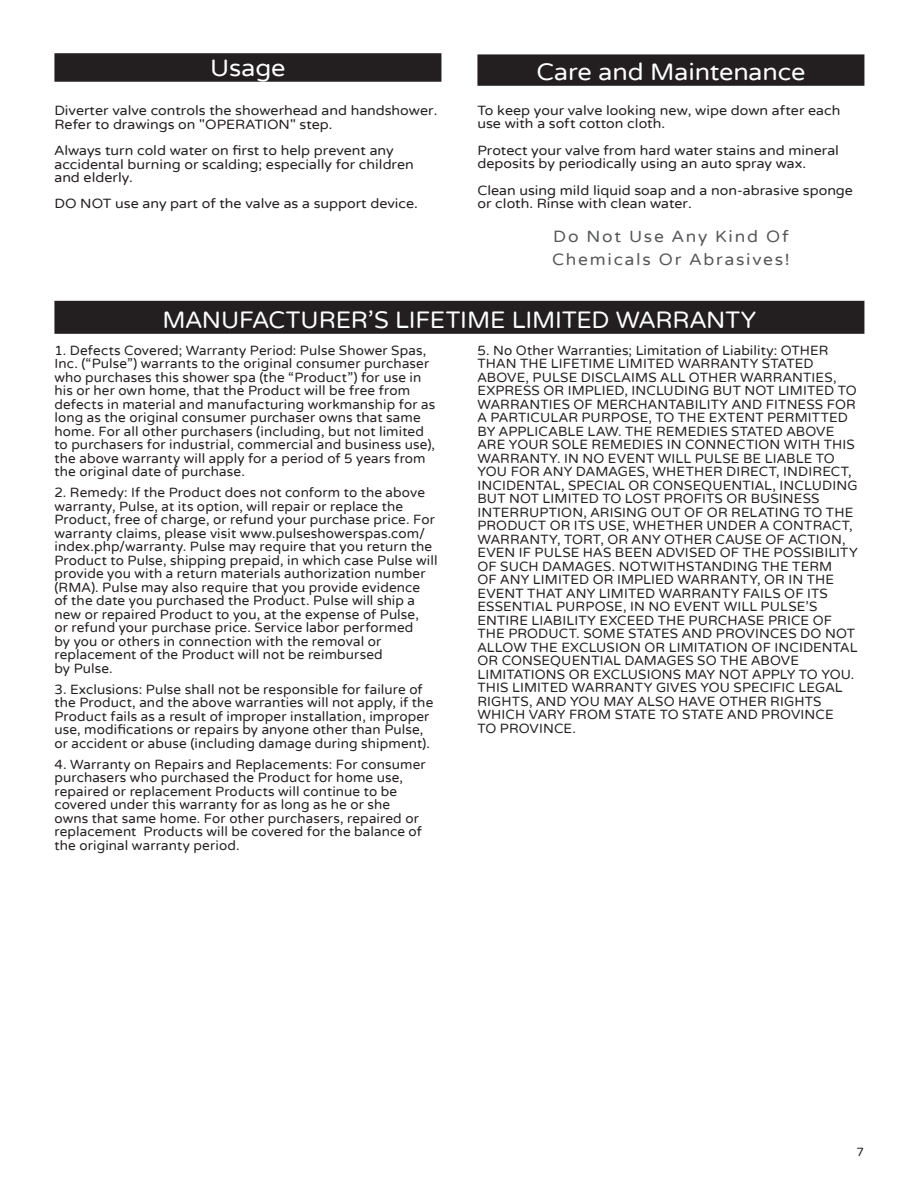
<style>
.page{position:relative;width:918px;height:1188px;background:#fff}
.page>*{position:absolute;margin:0;border:0;box-sizing:border-box;transform-origin:0 0}
.Header_BAR{font:24px "Varela Round";letter-spacing:-.005em;color:#fff}
.Header_BAR-2{font:24px "Varela Round";letter-spacing:-.005em;color:#fff;scale:1.05 1}
.Header_BAR_2{font:24px "Varela Round";letter-spacing:-.005em;color:#fff;scale:1.05 1}
.Body_Copy{font:16.5px/22.8px "Varela Round";letter-spacing:.1em;color:#57585a;scale:1.05 1}
.Warranty_BODY{font:13.5px/13.5px "Varela Round";letter-spacing:.01em;color:#231f20}
.Body_Copy-2{font:13.5px/13.5px "Varela Round";color:#231f20;scale:1.05 1}
.t1{font:12px "Varela Round";color:#231f20}
</style>
<div class="page">
<div style="left:54px;top:53px;width:387px;height:29px;background:#231f20"></div>
<div style="left:54px;top:301px;width:810px;height:33px;background:#231f20"></div>
<div style="left:477px;top:54px;width:387px;height:32px;background:#231f20"></div>
<p class="Header_BAR_2" style="left:210px;top:54px;width:73px">Usage</p>
<p class="Body_Copy-2" style="left:54px;top:104px;width:366px">Diverter valve controls the showerhead and handshower.<br>Refer to drawings on "OPERATION" step.</p>
<p class="Body_Copy-2" style="left:54px;top:144px;width:344px">Always turn cold water on first to help prevent any accidental burning or scalding; especially for children and elderly.</p>
<p class="Body_Copy-2" style="left:54px;top:197px;width:348px">DO NOT use any part of the valve as a support device.</p>
<p class="Header_BAR-2" style="left:536px;top:58px;width:258px">Care and Maintenance</p>
<p class="Body_Copy-2" style="left:477px;top:104px;width:347px">To keep your valve looking new, wipe down after each use with a soft cotton cloth.</p>
<p class="Body_Copy-2" style="left:477px;top:144px;width:346px">Protect your valve from hard water stains and mineral deposits by periodically using an auto spray wax.</p>
<p class="Body_Copy-2" style="left:477px;top:184px;width:359px">Clean using mild liquid soap and a non-abrasive sponge or cloth. Rinse with clean water.</p>
<p class="Body_Copy" style="left:552px;top:226px;width:228px">Do Not Use Any Kind Of<br>Chemicals Or Abrasives!</p>
<p class="Header_BAR" style="left:162px;top:306px;width:595px">MANUFACTURER'S LIFETIME LIMITED WARRANTY</p>
<p class="Warranty_BODY" style="left:54px;top:344px;width:382px">1. Defects Covered; Warranty Period: Pulse Shower Spas, Inc. (“Pulse”) warrants to the original consumer purchaser who purchases this shower spa (the “Product”) for use in his or her own home, that the Product will be free from defects in material and manufacturing workmanship for as long as the original consumer purchaser owns that same home. For all other purchasers (including, but not limited to purchasers for industrial, commercial and business use), the above warranty will apply for a period of 5 years from the original date of purchase.</p>
<p class="Warranty_BODY" style="left:54px;top:486px;width:385px">2. Remedy: If the Product does not conform to the above warranty, Pulse, at its option, will repair or replace the Product, free of charge, or refund your purchase price. For warranty claims, please visit www.pulseshowerspas.com/ index.php/warranty. Pulse may require that you return the Product to Pulse, shipping prepaid, in which case Pulse will provide you with a return materials authorization number (RMA). Pulse may also require that you provide evidence<br>of the date you purchased the Product. Pulse will ship a new or repaired Product to you, at the expense of Pulse,<br>or refund your purchase price. Service labor performed<br>by you or others in connection with the removal or replacement of the Product will not be reimbursed<br>by Pulse.</p>
<p class="Warranty_BODY" style="left:54px;top:683px;width:380px">3. Exclusions: Pulse shall not be responsible for failure of the Product, and the above warranties will not apply, if the Product fails as a result of improper installation, improper use, modifications or repairs by anyone other than Pulse, or accident or abuse (including damage during shipment).</p>
<p class="Warranty_BODY" style="left:54px;top:758px;width:373px">4. Warranty on Repairs and Replacements: For consumer purchasers who purchased the Product for home use, repaired or replacement Products will continue to be covered under this warranty for as long as he or she owns that same home. For other purchasers, repaired or replacement Products will be covered for the balance of the original warranty period.</p>
<p class="Warranty_BODY" style="left:477px;top:344px;width:382px">5. No Other Warranties; Limitation of Liability: OTHER THAN THE LIFETIME LIMITED WARRANTY STATED ABOVE, PULSE DISCLAIMS ALL OTHER WARRANTIES, EXPRESS OR IMPLIED, INCLUDING BUT NOT LIMITED TO WARRANTIES OF MERCHANTABILITY AND FITNESS FOR A PARTICULAR PURPOSE, TO THE EXTENT PERMITTED BY APPLICABLE LAW. THE REMEDIES STATED ABOVE ARE YOUR SOLE REMEDIES IN CONNECTION WITH THIS WARRANTY. IN NO EVENT WILL PULSE BE LIABLE TO YOU FOR ANY DAMAGES, WHETHER DIRECT, INDIRECT, INCIDENTAL, SPECIAL OR CONSEQUENTIAL, INCLUDING BUT NOT LIMITED TO LOST PROFITS OR BUSINESS INTERRUPTION, ARISING OUT OF OR RELATING TO THE PRODUCT OR ITS USE, WHETHER UNDER A CONTRACT, WARRANTY, TORT, OR ANY OTHER CAUSE OF ACTION, EVEN IF PULSE HAS BEEN ADVISED OF THE POSSIBILITY OF SUCH DAMAGES. NOTWITHSTANDING THE TERM<br>OF ANY LIMITED OR IMPLIED WARRANTY, OR IN THE EVENT THAT ANY LIMITED WARRANTY FAILS OF ITS ESSENTIAL PURPOSE, IN NO EVENT WILL PULSE’S ENTIRE LIABILITY EXCEED THE PURCHASE PRICE OF THE PRODUCT. SOME STATES AND PROVINCES DO NOT ALLOW THE EXCLUSION OR LIMITATION OF INCIDENTAL OR CONSEQUENTIAL DAMAGES SO THE ABOVE LIMITATIONS OR EXCLUSIONS MAY NOT APPLY TO YOU.<br>THIS LIMITED WARRANTY GIVES YOU SPECIFIC LEGAL RIGHTS, AND YOU MAY ALSO HAVE OTHER RIGHTS WHICH VARY FROM STATE TO STATE AND PROVINCE<br>TO PROVINCE.</p>
<p class="t1" style="left:856px;top:1144px;width:9px">7</p>
</div>
